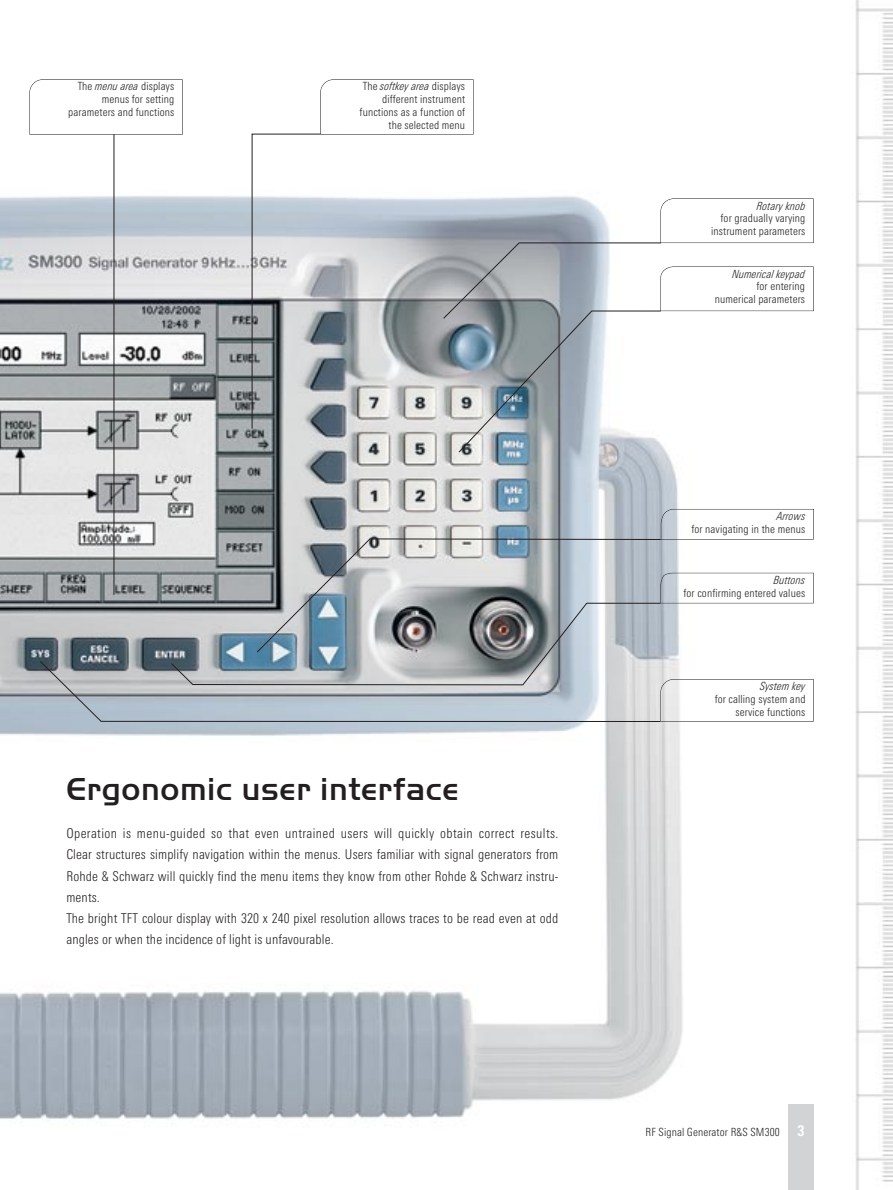
<style>
.page{position:relative;width:893px;height:1190px;background:#fff}
.page>*{position:absolute;margin:0;border:0;box-sizing:border-box;transform-origin:0 0}
.t1{font:500 33px "Handel Gothic EF";letter-spacing:.02em;color:#231f20}
.t2{font:300 13.5px/21.3px "RS Univers Cond";letter-spacing:.01em;color:#231f20}
.t3{font:300 11.25px/12.8px "RS Univers Cond";letter-spacing:.01em;color:#231f20;text-align:right}
.t4{font:italic 300 11.25px "RS Univers Cond";letter-spacing:.01em;color:#231f20}
.s1{font-style:italic}
.s2{font-weight:700;font-size:15px;color:#fff}
</style>
<div class="page">
<img style="left:0;top:0;width:892px;height:1189px">
<div style="left:788px;top:1104px;width:25px;height:85px;background:#d1d3d4"></div>
<svg style="left:660px;top:509px;width:153px;height:30px"></svg>
<svg style="left:256px;top:538px;width:405px;height:35px;background:#b3b9bd"></svg>
<svg style="left:40px;top:573px;width:773px;height:149px"></svg>
<svg style="left:29px;top:79px;width:154px;height:56px"></svg>
<hr style="left:114px;top:134px;width:1px;height:461px;background:#231f20">
<svg style="left:252px;top:79px;width:561px;height:374px"></svg>
<p class="t3" style="left:68px;top:81px;width:107px">The <span class="s1">menu area</span> displays menus for setting parameters and functions</p>
<p class="t3" style="left:359px;top:81px;width:107px">The <span class="s1">softkey area</span> displays different instrument functions as a function of the selected menu</p>
<h1 class="t1" style="left:66px;top:776px;width:393px">Ergonomic user interface</h1>
<p class="t2" style="left:66px;top:824px;width:493px">Operation is menu-guided so that even untrained users will quickly obtain correct results.<br>Clear structures simplify navigation within the menus. Users familiar with signal generators from Rohde &amp; Schwarz will quickly find the menu items they know from other Rohde &amp; Schwarz instru&shy;ments.<br>The bright TFT colour display with 320 x 240 pixel resolution allows traces to be read even at odd angles or when the incidence of light is unfavourable.</p>
<p class="t4" style="left:757px;top:201px;width:50px">Rotary knob</p>
<p class="t3" style="left:711px;top:213px;width:96px">for gradually varying instrument parameters</p>
<p class="t4" style="left:732px;top:269px;width:74px">Numerical keypad</p>
<p class="t3" style="left:714px;top:281px;width:92px">for entering numerical parameters</p>
<p class="t4" style="left:776px;top:512px;width:30px">Arrows</p>
<p class="t3" style="left:691px;top:524px;width:115px">for navigating in the menus</p>
<p class="t4" style="left:773px;top:576px;width:33px">Buttons</p>
<p class="t3" style="left:683px;top:587px;width:123px">for confirming entered values</p>
<p class="t4" style="left:760px;top:682px;width:47px">System key</p>
<p class="t3" style="left:714px;top:694px;width:92px">for calling system and service functions</p>
<p class="t3" style="left:645px;top:1127px;width:161px">RF Signal Generator R&amp;S SM300 <span class="s2">3</span></p>
</div>
